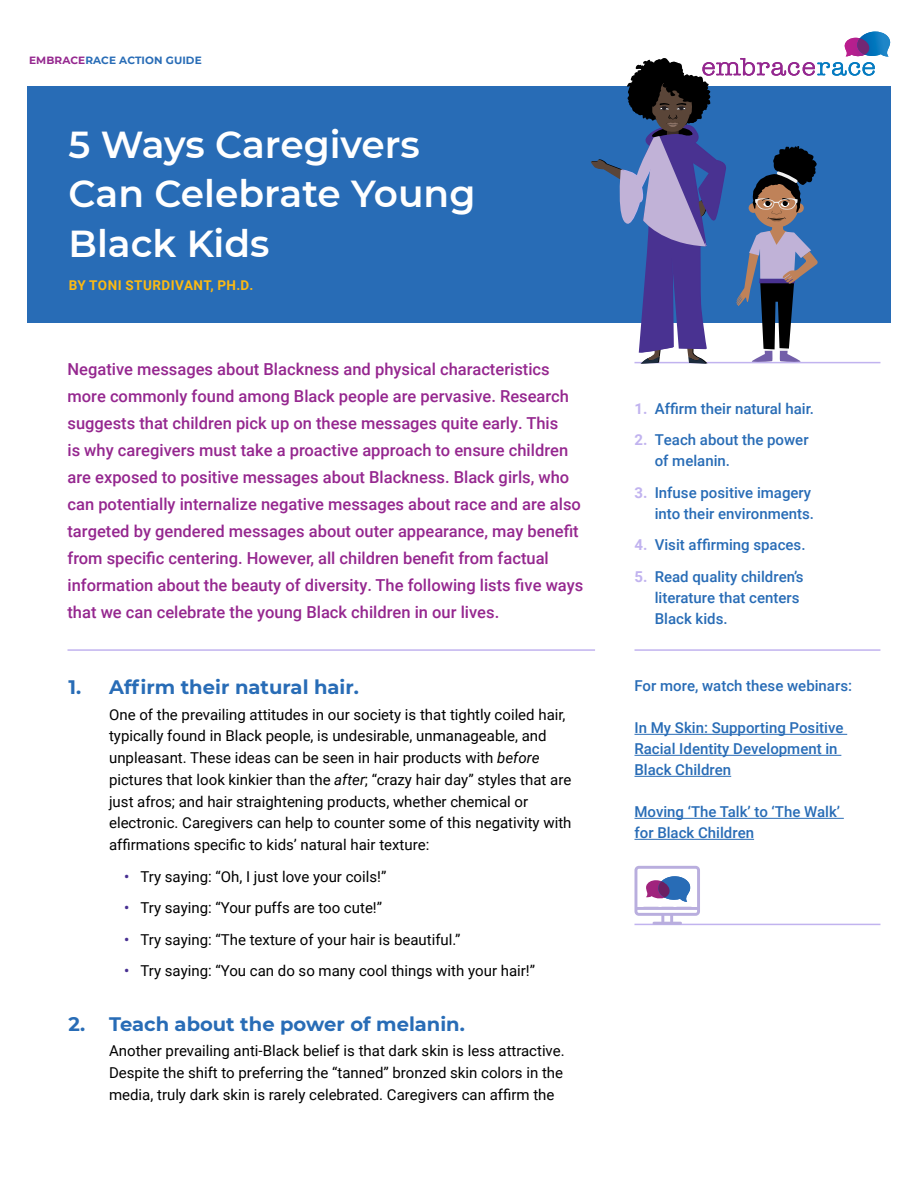
<style>
.page{position:relative;width:918px;height:1188px;background:#fff}
.page>*{position:absolute;margin:0;border:0;box-sizing:border-box;transform-origin:0 0}
.t1{font:600 37.5px/49.5px "Montserrat";color:#fff}
.t2{font:700 19.5px "Montserrat";color:#286cb6}
.t3{font:500 16.5px/27px "Roboto";color:#95278f}
.t4{font:15px/21.8px "Roboto";color:#000}
.t5{font:500 15px/21px "Roboto";color:#286cb6}
.t6{font:700 13.5px "Roboto";letter-spacing:.035em;color:#fdba12}
.t7{font:700 10.5px "Montserrat";letter-spacing:.01em;color:#286cb6}
.s1{color:#95278f}
.s2{font-style:italic}
.s3{font-weight:500;color:#483092}
.s4{font-weight:700;color:#c1b3ef}
</style>
<div class="page">
<div style="left:27px;top:87px;width:864px;height:236px;background:#286cb6"></div>
<hr style="left:68px;top:649px;width:527px;height:2px;background:#c1b3ef">
<hr style="left:634px;top:649px;width:246px;height:2px;background:#c1b3ef">
<svg style="left:590px;top:32px;width:301px;height:332px"></svg>
<hr style="left:634px;top:734px;width:213px;height:1px;background:#286cb6">
<hr style="left:634px;top:755px;width:207px;height:1px;background:#286cb6">
<hr style="left:634px;top:776px;width:97px;height:1px;background:#286cb6">
<hr style="left:634px;top:818px;width:210px;height:1px;background:#286cb6">
<hr style="left:634px;top:839px;width:120px;height:1px;background:#286cb6">
<hr style="left:634px;top:924px;width:246px;height:1px;background:#c1b3ef">
<svg style="left:635px;top:866px;width:65px;height:59px"></svg>
<p class="t7" style="left:29px;top:53px;width:174px"><span class="s1">EMBRACE</span>RACE ACTION GUIDE</p>
<h1 class="t1" style="left:69px;top:118px;width:408px">5 Ways Caregivers<br>Can Celebrate Young<br>Black Kids</h1>
<p class="t6" style="left:69px;top:276px;width:186px">BY TONI STURDIVANT, PH.D.</p>
<p class="t3" style="left:68px;top:355px;width:517px">Negative messages about Blackness and physical characteristics more commonly found among Black people are pervasive. Research suggests that children pick up on these messages quite early. This<br>is why caregivers must take a proactive approach to ensure children are exposed to positive messages about Blackness. Black girls, who can potentially internalize negative messages about race and are also targeted by gendered messages about outer appearance, may benefit from specific centering. However, all children benefit from factual information about the beauty of diversity. The following lists five ways that we can celebrate the young Black children in our lives.</p>
<h2 class="t2" style="left:69px;top:673px;width:292px">1. Affirm their natural hair.</h2>
<p class="t4" style="left:109px;top:703px;width:464px">One of the prevailing attitudes in our society is that tightly coiled hair, typically found in Black people, is undesirable, unmanageable, and unpleasant. These ideas can be seen in hair products with <span class="s2">before </span>pictures that look kinkier than the <span class="s2">after</span>; “crazy hair day” styles that are just afros; and hair straightening products, whether chemical or electronic. Caregivers can help to counter some of this negativity with affirmations specific to kids’ natural hair texture:</p>
<p class="t4" style="left:124px;top:865px;width:264px"><span class="s3">•</span> Try saying: “Oh, I just love your coils!”</p>
<p class="t4" style="left:124px;top:897px;width:260px"><span class="s3">•</span> Try saying: “Your puffs are too cute!”</p>
<p class="t4" style="left:124px;top:928px;width:338px"><span class="s3">•</span> Try saying: “The texture of your hair is beautiful.”</p>
<p class="t4" style="left:124px;top:959px;width:413px"><span class="s3">•</span> Try saying: “You can do so many cool things with your hair!”</p>
<h2 class="t2" style="left:69px;top:1010px;width:398px">2. Teach about the power of melanin.</h2>
<p class="t4" style="left:109px;top:1039px;width:457px;text-align:justify">Another prevailing anti-Black belief is that dark skin is less attractive.<br>Despite the shift to preferring the “tanned” bronzed skin colors in the media, truly dark skin is rarely celebrated. Caregivers can affirm the</p>
<p class="t5" style="left:634px;top:397px;width:181px"><span class="s4">1.</span> Affirm their natural hair.</p>
<p class="t5" style="left:655px;top:429px;width:155px;text-indent:-20px"><span class="s4">2.</span> Teach about the power of melanin.</p>
<p class="t5" style="left:634px;top:481px;width:181px;text-align:right"><span class="s4">3.</span> Infuse positive imagery into their environments.</p>
<p class="t5" style="left:634px;top:534px;width:173px"><span class="s4">4.</span> Visit affirming spaces.</p>
<p class="t5" style="left:655px;top:565px;width:150px;text-indent:-20px"><span class="s4">5.</span> Read quality children’s literature that centers<br>Black kids.</p>
<p class="t5" style="left:634px;top:675px;width:219px">For more, watch these webinars:</p>
<p class="t5" style="left:634px;top:717px;width:210px">In My Skin: Supporting Positive<br>Racial Identity Development in<br>Black Children</p>
<p class="t5" style="left:634px;top:801px;width:207px">Moving ‘The Talk’ to ‘The Walk’ for Black Children</p>
</div>
